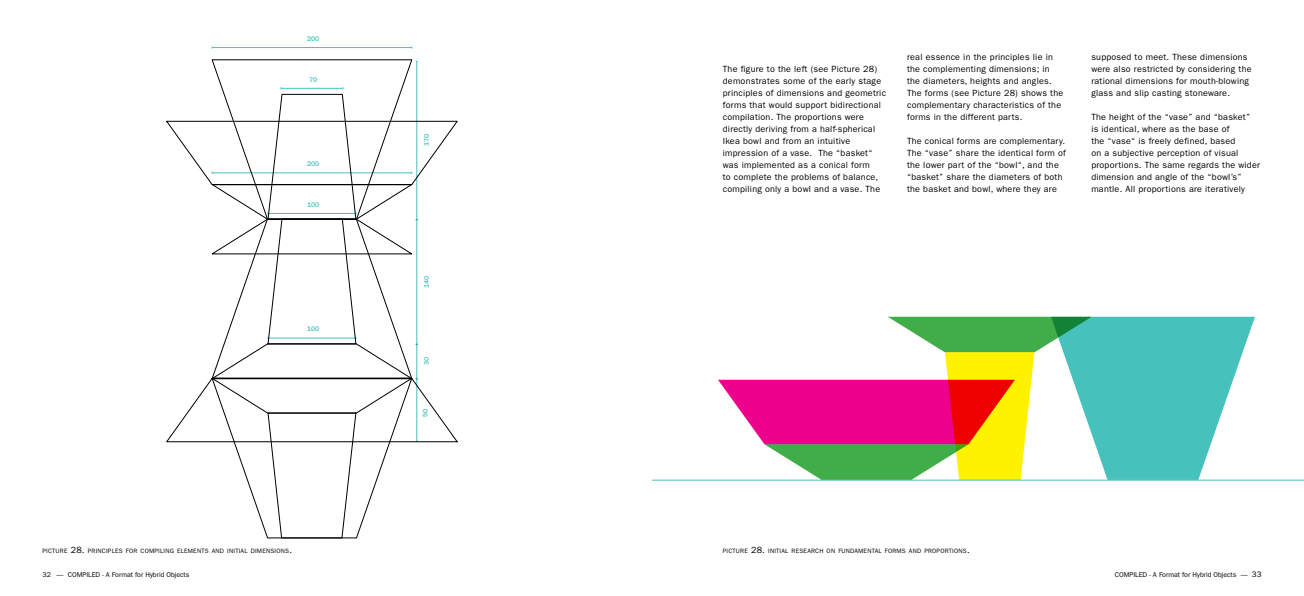
<style>
.page{position:relative;width:1304px;height:596px;background:#fff}
.page>*{position:absolute;margin:0;border:0;box-sizing:border-box;transform-origin:0 0}
.t1{font:9px/12px "ITC Franklin Gothic Std";letter-spacing:.025em;color:#000}
.t2{font:7px "ITC Franklin Gothic Std";color:#000}
.t3{font:500 7px "ITC Franklin Gothic Std";color:#47c1bb}
.t4{font:6.3px "ITC Franklin Gothic Std";letter-spacing:.035em;color:#000}
.s1{font-size:9px}
.s2{font-style:inherit}
.s3{font-size:8px}
</style>
<div class="page">
<svg style="left:211px;top:59px;width:201px;height:28px"></svg>
<hr style="left:212px;top:47px;width:200px;height:1px;background:#47c1bb">
<hr style="left:417px;top:61px;width:1px;height:158px;background:#47c1bb">
<svg style="left:166px;top:87px;width:292px;height:451px"></svg>
<svg style="left:1092px;top:316px;width:163px;height:163px;fill:#47c1bb"></svg>
<svg style="left:718px;top:316px;width:374px;height:163px"></svg>
<hr style="left:652px;top:479px;width:652px;height:1px;background:#47c1bb">
<p class="t3" style="left:307px;top:35px;width:14px">200</p>
<p class="t3" style="left:309px;top:75px;width:10px">70</p>
<p class="t1" style="left:723px;top:63px;width:165px">The figure to the left (see Picture 28) demonstrates some of the early stage principles of dimensions and geometric forms that would support bidirectional compilation. The proportions were directly deriving from a half-spherical Ikea bowl and from an intuitive impression of a vase. The “basket“ was implemented as a conical form<br>to complete the problems of balance, compiling only a bowl and a vase. The</p>
<p class="t1" style="left:907px;top:51px;width:158px">real essence in the principles lie in the complementing dimensions; in the diameters, heights and angles.<br>The forms (see Picture 28) shows the complementary characteristics of the forms in the different parts.</p>
<p class="t3" style="left:422px;top:146px;width:14px;rotate:-90deg">170</p>
<p class="t1" style="left:907px;top:135px;width:160px">The conical forms are complementary.<br>The “vase” share the identical form of the lower part of the “bowl“, and the “basket” share the diameters of both the basket and bowl, where they are</p>
<p class="t3" style="left:307px;top:160px;width:14px">200</p>
<p class="t3" style="left:307px;top:200px;width:14px">100</p>
<p class="t1" style="left:1091px;top:51px;width:162px">supposed to meet. These dimensions were also restricted by considering the rational dimensions for mouth-blowing glass and slip casting stoneware.</p>
<p class="t1" style="left:1091px;top:111px;width:170px">The height of the “vase” and “basket”<br>is identical, where as the base of<br>the “vase“ is freely defined, based<br>on a subjective perception of visual proportions. The same regards the wider dimension and angle of the “bowl’s” mantle. All proportions are iteratively</p>
<p class="t3" style="left:307px;top:325px;width:14px">100</p>
<p class="t3" style="left:422px;top:288px;width:14px;rotate:-90deg">140</p>
<p class="t3" style="left:422px;top:365px;width:10px;rotate:-90deg">30</p>
<p class="t3" style="left:421px;top:417px;width:10px;rotate:-90deg">50</p>
<p class="t4" style="left:43px;top:546px;width:251px">PICTURE <span class="s1">28.</span> PRINCIPLES FOR COMPILING ELEMENTS AND INITIAL DIMENSIONS<span class="s1">.</span></p>
<p class="t4" style="left:723px;top:546px;width:248px">PICTURE <span class="s1">28.</span> INITIAL RESEARCH ON FUNDAMENTAL FORMS AND PROPORTIONS<span class="s1">.</span></p>
<p class="t2" style="left:43px;top:570px;width:149px"><span class="s2">32</span> — COMPILED - A Format for Hybrid Objects</p>
<p class="t2" style="left:1115px;top:570px;width:148px">COMPILED - A Format for Hybrid Objects — <span class="s3">33</span></p>
</div>
